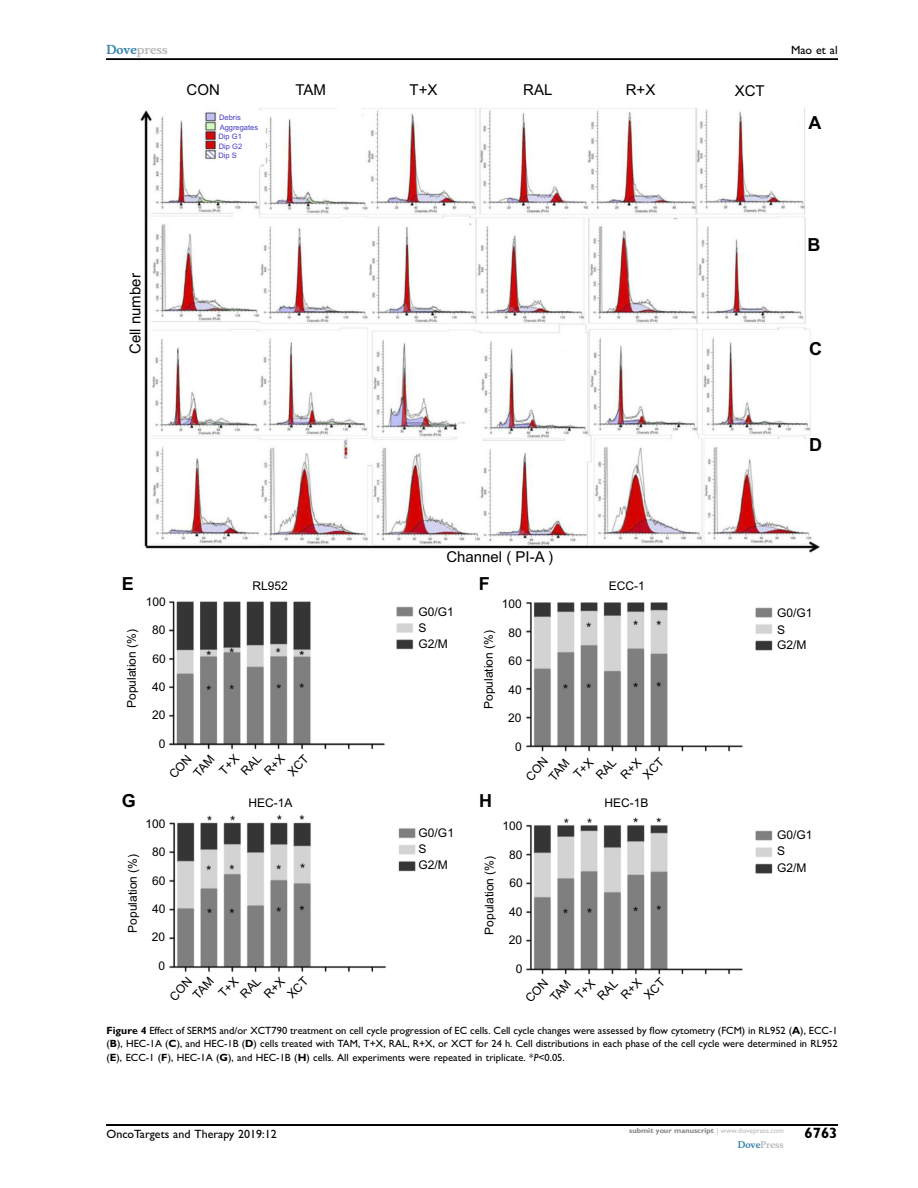
<style>
.page{position:relative;width:918px;height:1188px;background:#fff}
.page>*{position:absolute;margin:0;border:0;box-sizing:border-box;transform-origin:0 0}
.t1{font:700 18px "Arial";color:#000}
.t2{font:15px "Arial";color:#000}
.t3{font:15px "Adv T Tdd 0 b 0455.B";color:#000}
.t4{font:12px/17.2px "Arial";color:#000}
.t5{font:12px "Adv TT96740 c 24";color:#000}
.t6{font:12px "Adv OT14 f 6 c 37 d";color:#b8babc}
.t7{font:10.5px/13.5px "Adv TT96740 c 24";color:#000;text-align:justify}
.t8{font:9px "Adv OT14 f 6 c 37 d";color:#b8babc}
.t9{font:7.5px "Adv T Tdd 0 b 0455.B";color:#808285}
.t10{font:7.5px/9.8px "Arial";color:#453bc7}
.s1{color:#3785ad}
.s2{font-family:"Adv T Tdd 0 b 0455.B"}
.s3{font-family:"Adv TT96740 c 24+fb"}
.s4{font-family:"Adv TT27336364.I"}
.s5{font-family:"Adv TT96740 c 24";color:#b8babc}
</style>
<div class="page">
<img style="left:140px;top:108px;width:680px;height:867px">
<hr style="left:106px;top:59px;width:732px;height:1px;background:#000">
<hr style="left:106px;top:1125px;width:732px;height:1px;background:#000">
<svg style="left:218px;top:754px;width:92px;height:23px"></svg>
<svg style="left:573px;top:757px;width:92px;height:23px"></svg>
<p class="t6" style="left:106px;top:44px;width:63px"><span class="s1">Dove</span>press</p>
<p class="t5" style="left:791px;top:45px;width:48px">Mao et al</p>
<h2 class="t2" style="left:187px;top:84px;width:35px">CON</h2>
<h2 class="t2" style="left:295px;top:84px;width:32px">TAM</h2>
<h2 class="t2" style="left:410px;top:84px;width:29px">T+X</h2>
<h2 class="t2" style="left:523px;top:84px;width:31px">RAL</h2>
<h2 class="t2" style="left:626px;top:84px;width:31px">R+X</h2>
<h2 class="t2" style="left:735px;top:85px;width:31px">XCT</h2>
<p class="t10" style="left:219px;top:113px;width:40px">Debris<br>Aggregates</p>
<p class="t10" style="left:218px;top:151px;width:20px">Dip S</p>
<p class="t10" style="left:219px;top:132px;width:25px">Dip G1</p>
<p class="t10" style="left:219px;top:142px;width:25px">Dip G2</p>
<h1 class="t1" style="left:808px;top:113px;width:14px">A</h1>
<h1 class="t1" style="left:808px;top:235px;width:14px">B</h1>
<h2 class="t2" style="left:130px;top:354px;width:83px;rotate:-90deg">Cell number</h2>
<h1 class="t1" style="left:809px;top:338px;width:14px">C</h1>
<h1 class="t1" style="left:809px;top:434px;width:14px">D</h1>
<h2 class="t2" style="left:446px;top:551px;width:108px">Channel ( PI-A )</h2>
<h1 class="t1" style="left:122px;top:573px;width:14px">E</h1>
<p class="t4" style="left:252px;top:578px;width:37px">RL952</p>
<h1 class="t1" style="left:479px;top:573px;width:12px">F</h1>
<p class="t4" style="left:609px;top:578px;width:37px">ECC-1</p>
<p class="t4" style="left:124px;top:708px;width:80px;rotate:-90deg">Population (%)</p>
<p class="t4" style="left:146px;top:594px;width:22px">100</p>
<p class="t4" style="left:152px;top:622px;width:15px">80</p>
<p class="t4" style="left:152px;top:651px;width:15px">60</p>
<p class="t4" style="left:152px;top:679px;width:15px">40</p>
<p class="t4" style="left:419px;top:604px;width:37px">G0/G1</p>
<p class="t4" style="left:419px;top:636px;width:31px">G2/M</p>
<p class="t4" style="left:419px;top:620px;width:10px">S</p>
<p class="t4" style="left:502px;top:597px;width:22px">100</p>
<p class="t4" style="left:481px;top:709px;width:80px;rotate:-90deg">Population (%)</p>
<p class="t4" style="left:508px;top:625px;width:15px">80</p>
<p class="t4" style="left:509px;top:654px;width:15px">60</p>
<p class="t4" style="left:509px;top:682px;width:15px">40</p>
<p class="t4" style="left:777px;top:605px;width:37px">G0/G1</p>
<p class="t4" style="left:777px;top:638px;width:31px">G2/M</p>
<p class="t4" style="left:777px;top:622px;width:10px">S</p>
<p class="t4" style="left:152px;top:708px;width:15px">20</p>
<p class="t4" style="left:508px;top:710px;width:15px">20</p>
<p class="t4" style="left:159px;top:736px;width:8px">0</p>
<p class="t4" style="left:515px;top:739px;width:8px">0</p>
<p class="t4" style="left:177px;top:759px;width:26px;text-indent:-17px;rotate:-49deg">CON<br>TAM</p>
<p class="t4" style="left:533px;top:763px;width:26px;text-indent:-15px;rotate:-49deg">CON<br>TAM</p>
<h1 class="t1" style="left:122px;top:790px;width:16px">G</h1>
<p class="t4" style="left:249px;top:795px;width:46px">HEC-1A</p>
<h1 class="t1" style="left:479px;top:790px;width:14px">H</h1>
<p class="t4" style="left:605px;top:795px;width:46px">HEC-1B</p>
<p class="t4" style="left:145px;top:816px;width:22px">100</p>
<p class="t4" style="left:125px;top:933px;width:80px;rotate:-90deg">Population (%)</p>
<p class="t4" style="left:152px;top:845px;width:15px">80</p>
<p class="t4" style="left:152px;top:873px;width:15px">60</p>
<p class="t4" style="left:152px;top:902px;width:15px">40</p>
<p class="t4" style="left:152px;top:930px;width:15px">20</p>
<p class="t4" style="left:419px;top:826px;width:37px">G0/G1</p>
<p class="t4" style="left:419px;top:858px;width:31px">G2/M</p>
<p class="t4" style="left:419px;top:842px;width:10px">S</p>
<p class="t4" style="left:503px;top:819px;width:22px">100</p>
<p class="t4" style="left:482px;top:935px;width:80px;rotate:-90deg">Population (%)</p>
<p class="t4" style="left:509px;top:847px;width:15px">80</p>
<p class="t4" style="left:509px;top:876px;width:15px">60</p>
<p class="t4" style="left:509px;top:904px;width:15px">40</p>
<p class="t4" style="left:509px;top:932px;width:15px">20</p>
<p class="t4" style="left:777px;top:827px;width:37px">G0/G1</p>
<p class="t4" style="left:777px;top:860px;width:31px">G2/M</p>
<p class="t4" style="left:777px;top:844px;width:10px">S</p>
<p class="t4" style="left:159px;top:958px;width:8px">0</p>
<p class="t4" style="left:516px;top:961px;width:8px">0</p>
<p class="t4" style="left:226px;top:980px;width:25px;line-height:15.9px;text-indent:-15px;rotate:-46deg">T+X<br>RAL</p>
<p class="t4" style="left:272px;top:980px;width:26px;line-height:16.6px;text-indent:-16px;rotate:-46deg">R+X<br>XCT</p>
<p class="t7" style="left:106px;top:1025px;width:733px"><span class="s2">Figure 4</span> Effect of SERMS and/or XCT790 treatment on cell cycle progression of EC cells. Cell cycle changes were assessed by <span class="s3">fl</span>ow cytometry (FCM) in RL952 (<span class="s2">A</span>), ECC-1 (<span class="s2">B</span>), HEC-1A (<span class="s2">C</span>), and HEC-1B (<span class="s2">D</span>) cells treated with TAM, T+X, RAL, R+X, or XCT for 24 h. Cell distributions in each phase of the cell cycle were determined in RL952 (<span class="s2">E</span>), ECC-1 (<span class="s2">F</span>), HEC-1A (<span class="s2">G</span>), and HEC-1B (<span class="s2">H</span>) cells. All experiments were repeated in triplicate. *<span class="s4">P</span>&lt;0.05.</p>
<p class="t5" style="left:106px;top:1130px;width:172px">OncoTargets and Therapy 2019:12</p>
<p class="t9" style="left:629px;top:1128px;width:156px">submit your manuscript <span class="s5">| www.dovepress.com</span></p>
<p class="t8" style="left:738px;top:1141px;width:47px"><span class="s1">Dove</span>Press</p>
<h2 class="t3" style="left:804px;top:1128px;width:35px">6763</h2>
</div>
